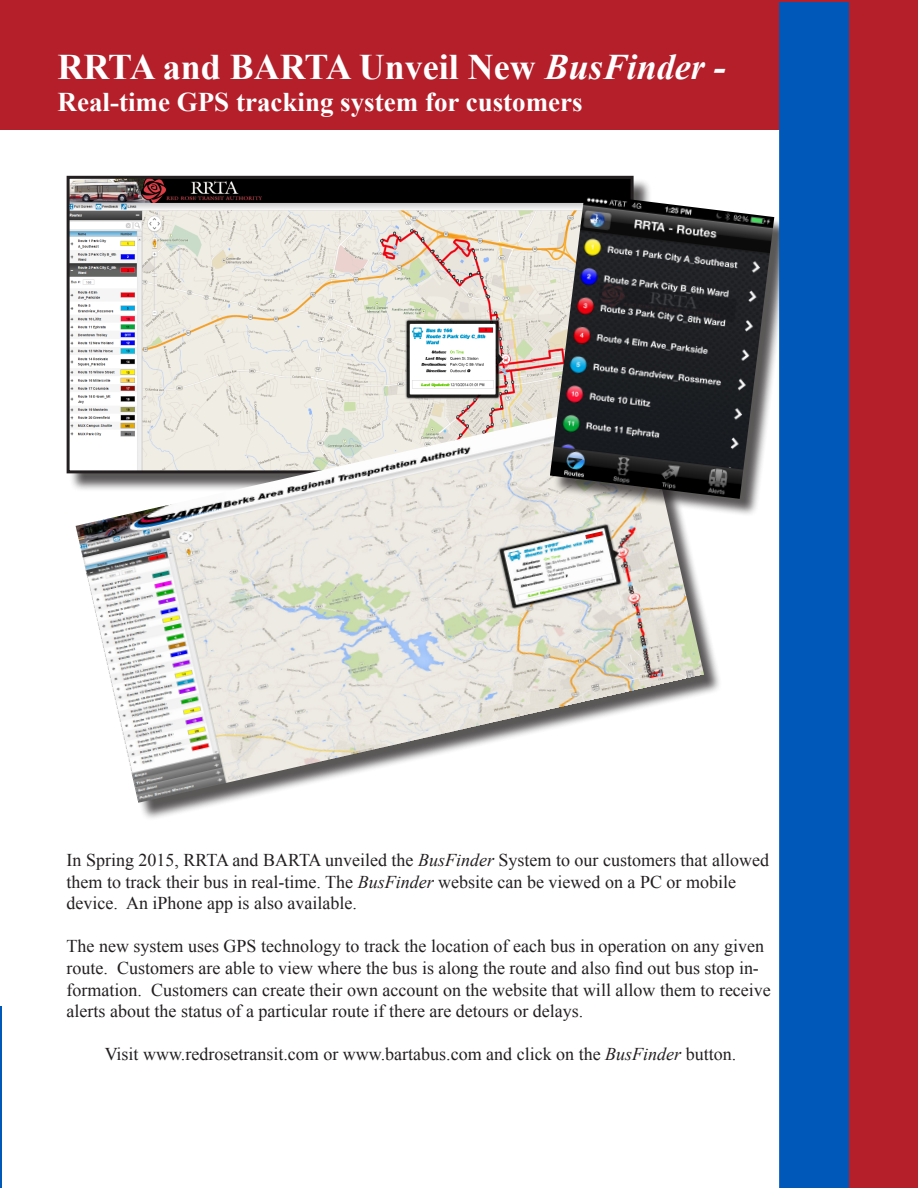
<style>
.page{position:relative;width:918px;height:1188px;background:#fff}
.page>*{position:absolute;margin:0;border:0;box-sizing:border-box;transform-origin:0 0}
.t1{font:700 36px "Times New Roman";color:#fff}
.t2{font:700 27px "Times New Roman";color:#fff}
.t3{font:18px/21.6px "Times New Roman";color:#231f20}
.s1{font-style:italic}
</style>
<div class="page">
<div style="left:0;top:1px;width:861px;height:129px;background:#b41f2a"></div>
<img style="left:71px;top:180px;width:559px;height:256px">
<div style="left:67px;top:176px;width:567px;height:297px;border:3px solid #231f20"></div>
<div style="left:79px;top:401px;width:643px;height:420px;background:#231f20;opacity:.75"></div>
<img style="left:76px;top:398px;width:628px;height:405px">
<div style="left:553px;top:197px;width:239px;height:320px;background:#231f20;opacity:.75"></div>
<img style="left:550px;top:194px;width:224px;height:305px">
<svg style="left:779px;top:2px;width:70px;height:1186px;background:#045ab8"></svg>
<div style="left:849px;top:0;width:69px;height:1188px;background:#b41f2a"></div>
<hr style="left:0;top:1007px;width:1px;height:181px;background:#0058b8">
<p class="t1" style="left:58px;top:42px;width:670px">RRTA and BARTA Unveil New <span class="s1">BusFinder -</span></p>
<p class="t2" style="left:58px;top:83px;width:527px">Real-time GPS tracking system for customers</p>
<p class="t3" style="left:67px;top:849px;width:704px">In Spring 2015, RRTA and BARTA unveiled the <span class="s1">BusFinder</span> System to our customers that allowed them to track their bus in real-time. The <span class="s1">BusFinder</span> website can be viewed on a PC or mobile device. An iPhone app is also available.</p>
<p class="t3" style="left:67px;top:935px;width:706px">The new system uses GPS technology to track the location of each bus in operation on any given route. Customers are able to view where the bus is along the route and also find out bus stop in&shy;formation. Customers can create their own account on the website that will allow them to receive alerts about the status of a particular route if there are detours or delays.</p>
<p class="t3" style="left:105px;top:1043px;width:633px">Visit www.redrosetransit.com or www.bartabus.com and click on the <span class="s1">BusFinder</span> button.</p>
</div>
